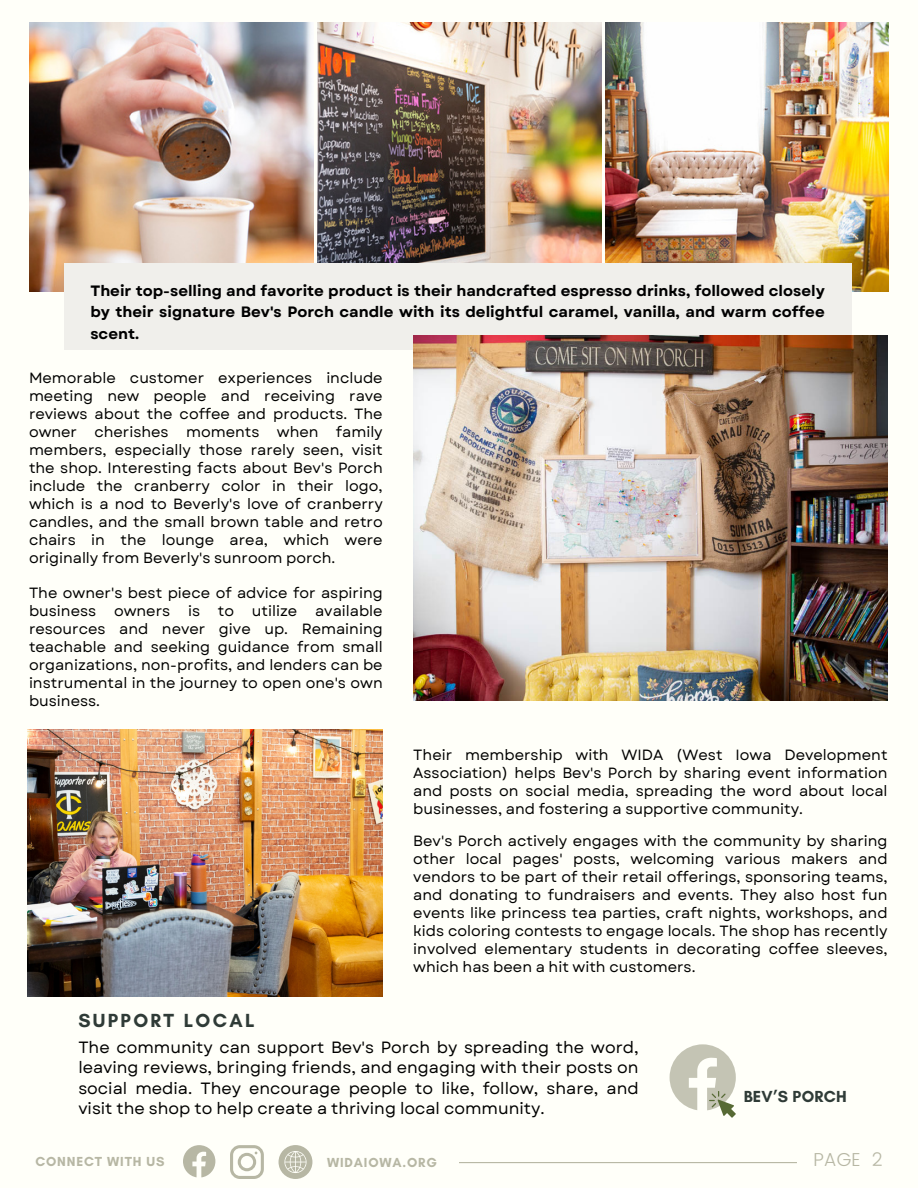
<style>
.page{position:relative;width:918px;height:1188px;background:#fffff9}
.page>*{position:absolute;margin:0;border:0;box-sizing:border-box;transform-origin:0 0}
.t1{font:700 19.35px "Glacial Indifference";letter-spacing:.12em;color:#2f3b37}
.t2{font:300 18.75px "Poppins";color:#b7b7a4}
.t3{font:16.35px/20.2px "Garet";color:#000;text-align:justify}
.t4{font:700 16.35px "Glacial Indifference";letter-spacing:.015em;color:#2f3b37}
.t5{font:700 15px/21.3px "Garet";color:#000;text-align:justify}
.t6{font:14.85px/18px "Garet";color:#000;text-align:justify}
.t7{font:700 13.35px "Glacial Indifference";letter-spacing:.065em;color:#b7b7a4}
</style>
<div class="page">
<img style="left:29px;top:22px;width:285px;height:269px">
<img style="left:317px;top:22px;width:285px;height:241px">
<img style="left:605px;top:22px;width:284px;height:269px">
<div style="left:64px;top:263px;width:787px;height:86px;background:#f0efeb"></div>
<img style="left:413px;top:336px;width:475px;height:364px">
<svg style="left:670px;top:1044px;width:66px;height:74px"></svg>
<img style="left:28px;top:729px;width:355px;height:267px">
<hr style="left:459px;top:1162px;width:338px;height:1px;background:#b7b7a4">
<svg style="left:183px;top:1145px;width:32px;height:32px"></svg>
<svg style="left:230px;top:1145px;width:34px;height:34px"></svg>
<svg style="left:279px;top:1145px;width:33px;height:34px"></svg>
<h4 class="t5" style="left:90px;top:280px;width:736px">Their top-selling and favorite product is their handcrafted espresso drinks, followed closely by their signature Bev's Porch candle with its delightful caramel, vanilla, and warm coffee scent.</h4>
<h5 class="t6" style="left:29px;top:369px;width:355px">Memorable customer experiences include meeting new people and receiving rave reviews about the coffee and products. The owner cherishes moments when family members, especially those rarely seen, visit the shop. Interesting facts about Bev's Porch include the cranberry color in their logo, which is a nod to Beverly's love of cranberry candles, and the small brown table and retro chairs in the lounge area, which were originally from Beverly's sunroom porch.</h5>
<h1 class="t6" style="left:29px;top:584px;width:355px">The owner's best piece of advice for aspiring business owners is to utilize available resources and never give up. Remaining teachable and seeking guidance from small organizations, non-profits, and lenders can be instrumental in the journey to open one's own business.</h1>
<h5 class="t1" style="left:78px;top:1009px;width:178px">SUPPORT LOCAL</h5>
<h5 class="t6" style="left:413px;top:746px;width:476px">Their membership with WIDA (West Iowa Development Association) helps Bev's Porch by sharing event information and posts on social media, spreading the word about local businesses, and fostering a supportive community.</h5>
<h5 class="t6" style="left:413px;top:832px;width:476px">Bev's Porch actively engages with the community by sharing other local pages' posts, welcoming various makers and vendors to be part of their retail offerings, sponsoring teams, and donating to fundraisers and events. They also host fun events like princess tea parties, craft nights, workshops, and kids coloring contests to engage locals. The shop has recently involved elementary students in decorating coffee sleeves, which has been a hit with customers.</h5>
<h5 class="t3" style="left:78px;top:1037px;width:562px">The community can support Bev's Porch by spreading the word, leaving reviews, bringing friends, and engaging with their posts on social media. They encourage people to like, follow, share, and visit the shop to help create a thriving local community.</h5>
<p class="t4" style="left:744px;top:1086px;width:105px">BEV’S PORCH</p>
<p class="t7" style="left:35px;top:1154px;width:131px">CONNECT WITH US</p>
<p class="t7" style="left:327px;top:1154px;width:111px">WIDAIOWA.ORG</p>
<h3 class="t2" style="left:813px;top:1149px;width:71px">PAGE 2</h3>
</div>
